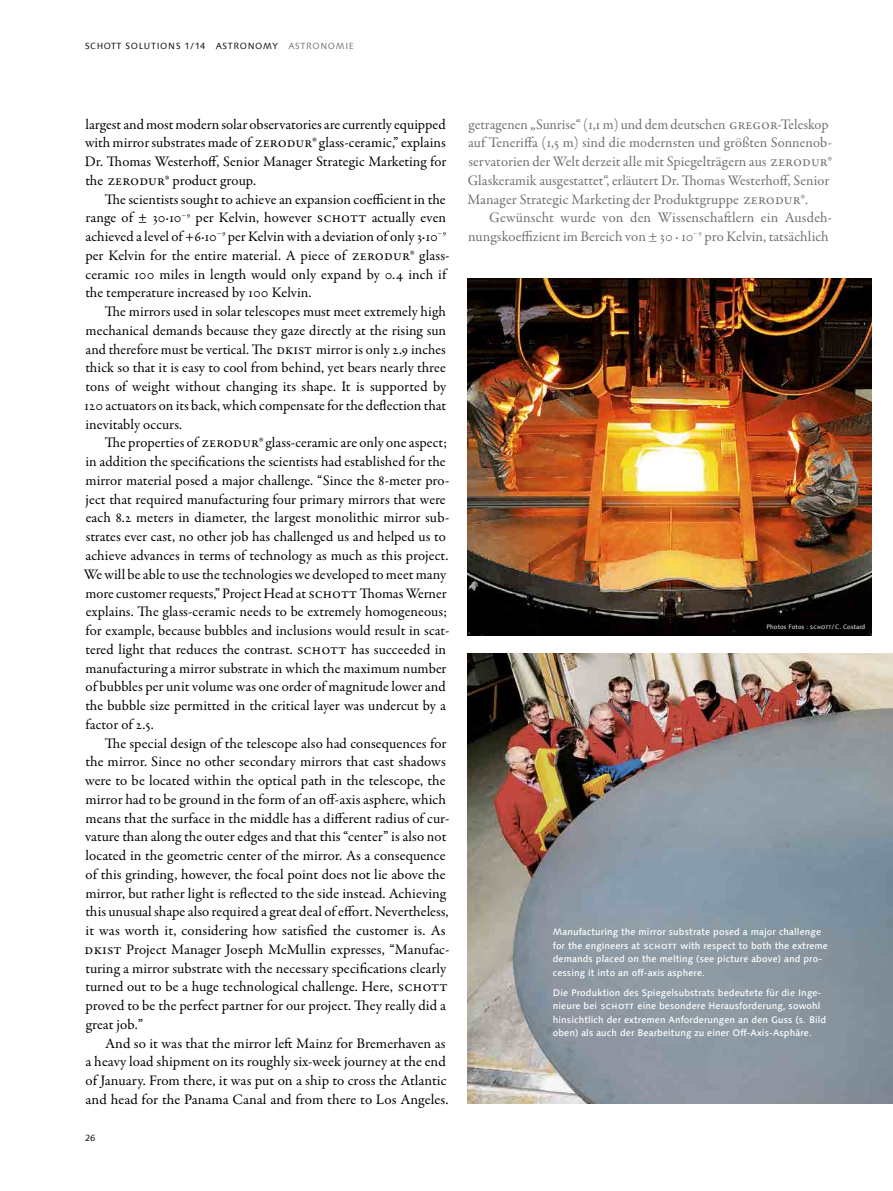
<style>
.page{position:relative;width:893px;height:1191px;background:#fff}
.page>*{position:absolute;margin:0;border:0;box-sizing:border-box;transform-origin:0 0}
.t1{font:14.7px/18.8px "Garamond Premr Pro";letter-spacing:.005em;color:#000}
.t2{font:14.7px/18.8px "Garamond Premr Pro";letter-spacing:.005em;color:#6f6f6e}
.t3{font:500 9.45px/13.5px "Linotype Syntax Com";letter-spacing:.01em;color:#fff}
.t4{font:9px "Linotype Syntax Com";letter-spacing:.075em;color:#000}
.t5{font:6.3px "Linotype Syntax Com";letter-spacing:.01em;color:#fff}
.s1{color:#6f6f6e}
.s2{font-family:"Garamond Premr Pro Capt"}
</style>
<div class="page">
<img style="left:468px;top:654px;width:425px;height:450px">
<img style="left:468px;top:279px;width:404px;height:356px">
<p class="t4" style="left:85px;top:40px;width:270px">SCHOTT SOLUTIONS 1/14 ASTRONOMY <span class="s1">ASTRONOMIE</span></p>
<p class="t1" style="left:85px;top:115px;width:363px;text-align:justify">largest and most modern solar observatories are currently equipped with mirror substrates made of ZERODUR<span class="s2">®</span> glass-ceramic,” explains Dr. Thomas Westerhoff, Senior Manager Strategic Marketing for the ZERODUR<span class="s2">®</span> product group.</p>
<p class="t1" style="left:85px;top:190px;width:366px;text-indent:20px">The scientists sought to achieve an expansion coefficient in the range of ± 30∙10<sup>–</sup> <sup>9</sup> per Kelvin, however SCHOTT actually even achieved a level of +6∙10<sup>–9</sup> per Kelvin with a deviation of only 3∙10<sup>–9 </sup>per Kelvin for the entire material. A piece of ZERODUR<span class="s2">®</span> glass&shy;ceramic 100 miles in length would only expand by 0.4 inch if the temperature increased by 100 Kelvin.</p>
<p class="t1" style="left:84px;top:302px;width:364px;text-align:justify;text-indent:21px">The mirrors used in solar telescopes must meet extremely high mechanical demands because they gaze directly at the rising sun and therefore must be vertical. The DKIST mirror is only 2.9 inches thick so that it is easy to cool from behind, yet bears nearly three tons of weight without changing its shape. It is supported by 120 actuators on its back, which compensate for the deflection that inevitably occurs.</p>
<p class="t1" style="left:84px;top:434px;width:367px;text-indent:21px">The properties of ZERODUR<span class="s2">®</span> glass-ceramic are only one aspect; in addition the specifications the scientists had established for the mirror material posed a major challenge. “Since the 8-meter pro&shy;ject that required manufacturing four primary mirrors that were each 8.2 meters in diameter, the largest monolithic mirror sub&shy;strates ever cast, no other job has challenged us and helped us to achieve advances in terms of technology as much as this project.<br>We will be able to use the technologies we developed to meet many more customer requests,” Project Head at SCHOTT Thomas Werner explains. The glass-ceramic needs to be extremely homogeneous; for example, because bubbles and inclusions would result in scat&shy;tered light that reduces the contrast. SCHOTT has succeeded in manufacturing a mirror substrate in which the maximum number of bubbles per unit volume was one order of magnitude lower and the bubble size permitted in the critical layer was undercut by a factor of 2.5.</p>
<p class="t1" style="left:85px;top:734px;width:366px;text-indent:20px">The special design of the telescope also had consequences for the mirror. Since no other secondary mirrors that cast shadows were to be located within the optical path in the telescope, the mirror had to be ground in the form of an off-axis asphere, which means that the surface in the middle has a different radius of cur&shy;vature than along the outer edges and that this “center” is also not located in the geometric center of the mirror. As a consequence of this grinding, however, the focal point does not lie above the mirror, but rather light is reflected to the side instead. Achieving this unusual shape also required a great deal of effort. Nevertheless, it was worth it, considering how satisfied the customer is. As DKIST Project Manager Joseph McMullin expresses, “Manufac&shy;turing a mirror substrate with the necessary specifications clearly turned out to be a huge technological challenge. Here, SCHOTT proved to be the perfect partner for our project. They really did a great job.”</p>
<p class="t1" style="left:86px;top:1034px;width:364px;text-indent:20px">And so it was that the mirror left Mainz for Bremerhaven as a heavy load shipment on its roughly six-week journey at the end of January. From there, it was put on a ship to cross the Atlantic and head for the Panama Canal and from there to Los Angeles.</p>
<p class="t4" style="left:85px;top:1132px;width:12px">26</p>
<p class="t2" style="left:467px;top:115px;width:366px">getragenen „Sunrise“ (1,1 m) und dem deutschen GREGOR-Teleskop auf Teneriffa (1,5 m) sind die modernsten und größten Sonnenob&shy;servatorien der Welt derzeit alle mit Spiegelträgern aus ZERODUR<span class="s2">® </span>Glaskeramik ausgestattet“, erläutert Dr. Thomas Westerhoff, Senior Manager Strategic Marketing der Produktgruppe ZERODUR<span class="s2">®</span>.</p>
<p class="t2" style="left:468px;top:209px;width:365px;text-align:right">Gewünscht wurde von den Wissenschaftlern ein Ausdeh&shy;nungskoeffizient im Bereich von ±30 ∙ 10<sup>–9</sup> pro Kelvin, tatsächlich</p>
<p class="t5" style="left:766px;top:622px;width:49px">Photos Fotos : schott</p>
<p class="t5" style="left:832px;top:622px;width:35px">/C. Costard</p>
<p class="t3" style="left:553px;top:925px;width:277px">Manufacturing the mirror substrate posed a major challenge for the engineers at SCHOTT with respect to both the extreme demands placed on the melting (see picture above) and pro&shy;cessing it into an off-axis asphere.</p>
<p class="t3" style="left:553px;top:985px;width:275px">Die Produktion des Spiegelsubstrats bedeutete für die Inge&shy;nieure bei SCHOTT eine besondere Herausforderung, sowohl hinsichtlich der extremen Anforderungen an den Guss (s. Bild oben) als auch der Bearbeitung zu einer Off-Axis-Asphäre.</p>
</div>
